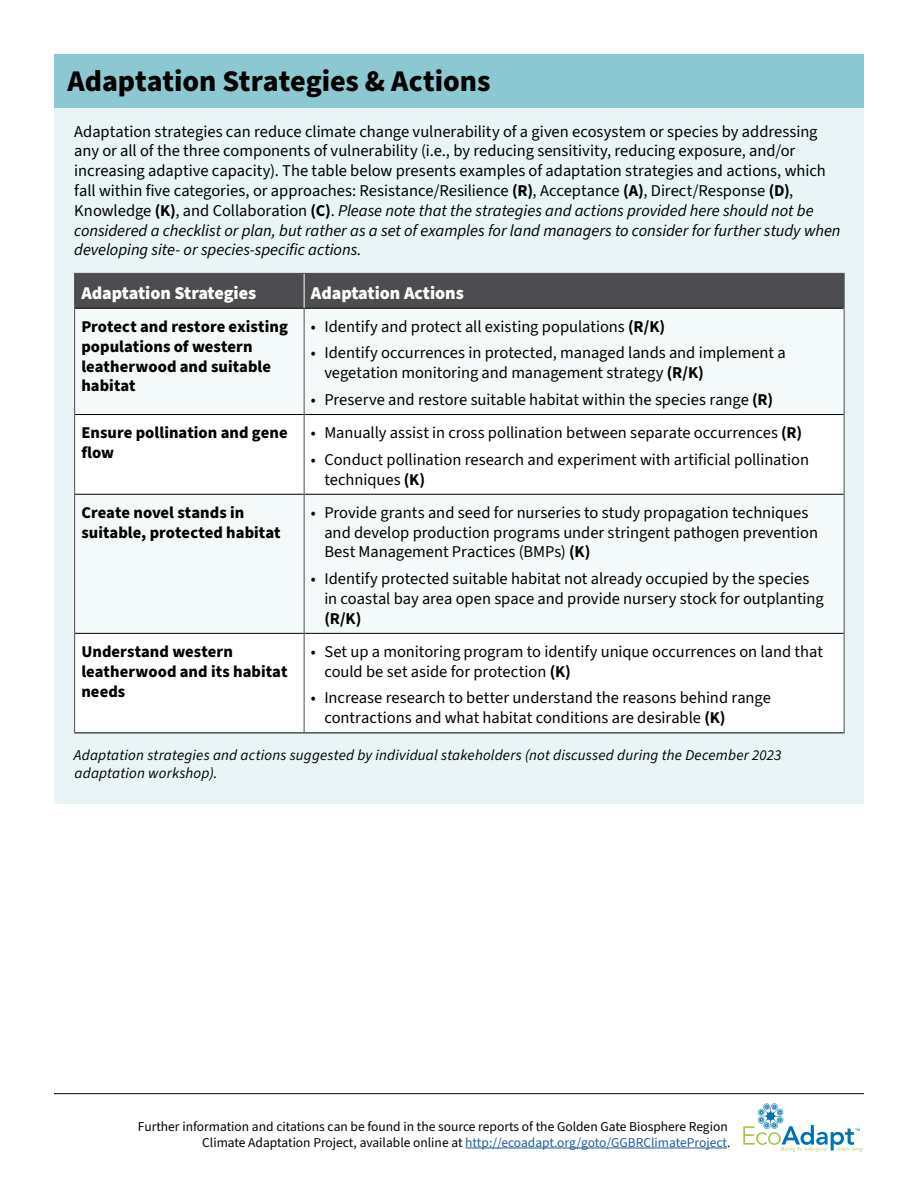
<style>
.page{position:relative;width:918px;height:1188px;background:#fff}
.page>*{position:absolute;margin:0;border:0;box-sizing:border-box;transform-origin:0 0}
.t1{font:800 30px "Source Sans 3";letter-spacing:-.005em;color:#000}
.t2{font:900 18px "Source Sans 3";color:#fff}
.Body_Copy{font:16.5px/19.8px "Source Sans 3";color:#000}
.table_not_bullets{font:800 16.5px/19.8px "Source Sans 3";letter-spacing:.005em;color:#000}
.Body_Copy-2{font:italic 15px/18px "Source Sans 3";letter-spacing:.01em;color:#000}
.t3{font:13.5px/16.2px "Source Sans 3";color:#000;text-align:right}
.s1{font-weight:700}
.s2{font-style:italic}
.s3{color:#215e9e}
</style>
<div class="page">
<hr style="left:465px;top:1148px;width:262px;height:1px;background:#215e9e">
<svg style="left:743px;top:1103px;width:120px;height:49px"></svg>
<hr style="left:54px;top:1093px;width:810px;height:1px;background:#000">
<div style="left:54px;top:108px;width:810px;height:695px;background:#e8f4f6"></div>
<div style="left:54px;top:54px;width:810px;height:54px;background:#8cc8d1"></div>
<div style="left:75px;top:274px;width:769px;height:34px;background:#4d4d4f"></div>
<div style="left:75px;top:309px;width:769px;height:105px;background:#f4f9fa"></div>
<div style="left:75px;top:415px;width:769px;height:318px;background:#fff"></div>
<div style="left:75px;top:495px;width:769px;height:138px;background:#f4f9fa"></div>
<hr style="left:75px;top:308px;width:229px;height:1px;background:#000">
<hr style="left:304px;top:308px;width:540px;height:1px;background:#000">
<hr style="left:75px;top:414px;width:229px;height:1px;background:#000">
<hr style="left:304px;top:414px;width:540px;height:1px;background:#000">
<hr style="left:75px;top:494px;width:229px;height:1px;background:#000">
<hr style="left:304px;top:494px;width:540px;height:1px;background:#000">
<hr style="left:75px;top:633px;width:229px;height:1px;background:#000">
<hr style="left:304px;top:633px;width:540px;height:1px;background:#000">
<hr style="left:74px;top:733px;width:230px;height:1px;background:#000">
<hr style="left:304px;top:733px;width:540px;height:1px;background:#000">
<hr style="left:304px;top:309px;width:1px;height:106px;background:#4d4d4f">
<hr style="left:304px;top:415px;width:1px;height:79px;background:#4d4d4f">
<hr style="left:304px;top:494px;width:1px;height:139px;background:#4d4d4f">
<hr style="left:304px;top:633px;width:1px;height:100px;background:#4d4d4f">
<hr style="left:304px;top:274px;width:1px;height:34px;background:#fff">
<hr style="left:74px;top:273px;width:230px;height:1px;background:#4d4d4f">
<hr style="left:74px;top:274px;width:1px;height:34px;background:#4d4d4f">
<hr style="left:304px;top:273px;width:540px;height:1px;background:#4d4d4f">
<hr style="left:844px;top:274px;width:1px;height:34px;background:#4d4d4f">
<hr style="left:74px;top:308px;width:1px;height:107px;background:#4d4d4f">
<hr style="left:844px;top:308px;width:1px;height:107px;background:#4d4d4f">
<hr style="left:74px;top:415px;width:1px;height:79px;background:#4d4d4f">
<hr style="left:844px;top:415px;width:1px;height:79px;background:#4d4d4f">
<hr style="left:74px;top:494px;width:1px;height:139px;background:#4d4d4f">
<hr style="left:844px;top:494px;width:1px;height:139px;background:#4d4d4f">
<hr style="left:74px;top:633px;width:1px;height:100px;background:#4d4d4f">
<hr style="left:844px;top:633px;width:1px;height:100px;background:#4d4d4f">
<h2 class="t1" style="left:68px;top:61px;width:424px">Adaptation Strategies &amp; Actions</h2>
<p class="Body_Copy" style="left:74px;top:121px;width:768px">Adaptation strategies can reduce climate change vulnerability of a given ecosystem or species by addressing any or all of the three components of vulnerability (i.e., by reducing sensitivity, reducing exposure, and/or increasing adaptive capacity). The table below presents examples of adaptation strategies and actions, which fall within five categories, or approaches: Resistance/Resilience <span class="s1">(R)</span>, Acceptance <span class="s1">(A)</span>, Direct/Response <span class="s1">(D)</span>, Knowledge <span class="s1">(K)</span>, and Collaboration <span class="s1">(C)</span>. <span class="s2">Please note that the strategies and actions provided here should not be considered a checklist or plan, but rather as a set of examples for land managers to consider for further study when developing site- or species-specific actions.</span></p>
<p class="t2" style="left:81px;top:281px;width:176px">Adaptation Strategies</p>
<p class="t2" style="left:311px;top:281px;width:155px">Adaptation Actions</p>
<p class="table_not_bullets" style="left:81px;top:316px;width:208px">Protect and restore existing populations of western leatherwood and suitable habitat</p>
<p class="Body_Copy" style="left:311px;top:317px;width:356px">• Identify and protect all existing populations <span class="s1">(R/K)</span></p>
<p class="Body_Copy" style="left:324px;top:343px;width:463px;text-indent:-14px">• Identify occurrences in protected, managed lands and implement a vegetation monitoring and management strategy <span class="s1">(R/K)</span></p>
<p class="Body_Copy" style="left:311px;top:389px;width:464px">• Preserve and restore suitable habitat within the species range <span class="s1">(R)</span></p>
<p class="table_not_bullets" style="left:81px;top:423px;width:208px">Ensure pollination and gene flow</p>
<p class="Body_Copy" style="left:311px;top:423px;width:493px">• Manually assist in cross pollination between separate occurrences <span class="s1">(R)</span></p>
<p class="Body_Copy" style="left:324px;top:449px;width:486px;text-indent:-14px">• Conduct pollination research and experiment with artificial pollination techniques <span class="s1">(K)</span></p>
<p class="table_not_bullets" style="left:81px;top:502px;width:201px">Create novel stands in suitable, protected habitat</p>
<p class="Body_Copy" style="left:324px;top:503px;width:495px;text-indent:-14px">• Provide grants and seed for nurseries to study propagation techniques and develop production programs under stringent pathogen prevention<br>Best Management Practices (BMPs) <span class="s1">(K)</span></p>
<p class="Body_Copy" style="left:324px;top:569px;width:501px;text-indent:-14px">• Identify protected suitable habitat not already occupied by the species in coastal bay area open space and provide nursery stock for outplanting <span class="s1">(R/K)</span></p>
<p class="table_not_bullets" style="left:81px;top:642px;width:208px">Understand western leatherwood and its habitat needs</p>
<p class="Body_Copy" style="left:324px;top:642px;width:500px;text-indent:-14px">• Set up a monitoring program to identify unique occurrences on land that could be set aside for protection <span class="s1">(K)</span></p>
<p class="Body_Copy" style="left:324px;top:688px;width:448px;text-indent:-14px">• Increase research to better understand the reasons behind range contractions and what habitat conditions are desirable <span class="s1">(K)</span></p>
<p class="Body_Copy-2" style="left:74px;top:746px;width:709px">Adaptation strategies and actions suggested by individual stakeholders (not discussed during the December 2023 adaptation workshop).</p>
<p class="t3" style="left:138px;top:1119px;width:594px">Further information and citations can be found in the source reports of the Golden Gate Biosphere Region<br>Climate Adaptation Project, available online at <span class="s3">http://ecoadapt.org/goto/GGBRClimateProject</span>.</p>
</div>
